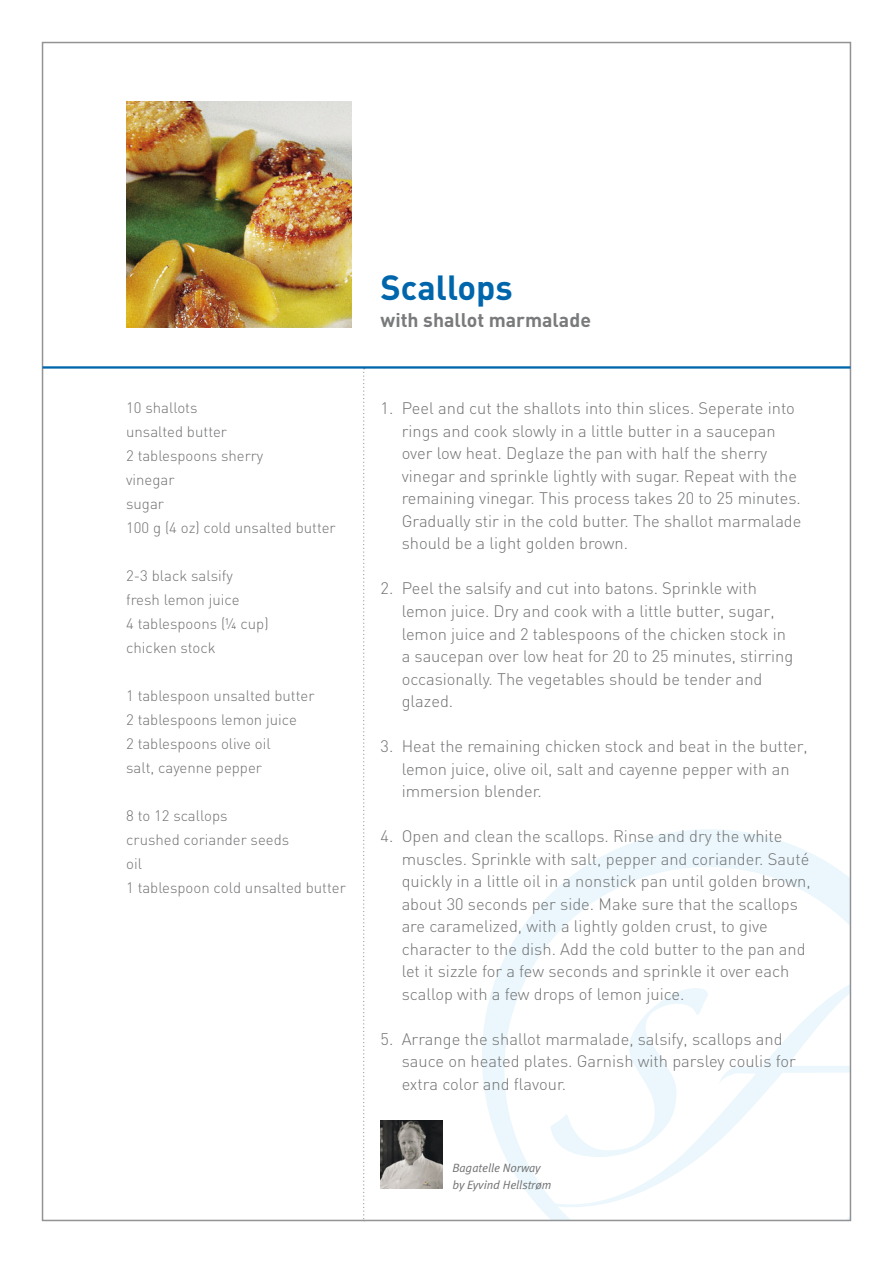
<style>
.page{position:relative;width:893px;height:1263px;background:#fff}
.page>*{position:absolute;margin:0;border:0;box-sizing:border-box;transform-origin:0 0}
.t1{font:700 34.5px "DIN";color:#0066ac}
.t2{font:700 19.5px "DIN";color:#797a7c}
.t3{font:300 16.5px/22.5px "DIN";color:#707173}
.t4{font:300 15px/24px "DIN";color:#707173}
.t5{font:italic 12px/16.5px "Meta Normal LF";color:#707173}
</style>
<div class="page">
<svg style="left:482px;top:829px;width:366px;height:389px"></svg>
<svg style="left:363px;top:369px;width:2px;height:852px"></svg>
<hr style="left:43px;top:366px;width:807px;height:3px;background:#0066ac">
<img style="left:126px;top:102px;width:225px;height:225px">
<img style="left:381px;top:1121px;width:61px;height:68px">
<p class="t4" style="left:126px;top:396px;width:211px">10 shallots<br>unsalted butter<br>2 tablespoons sherry<br>vinegar<br>sugar<br>100 g (4 oz) cold unsalted butter</p>
<p class="t4" style="left:126px;top:564px;width:144px">2-3 black salsify fresh lemon juice<br>4 tablespoons (¼ cup) chicken stock</p>
<p class="t4" style="left:126px;top:684px;width:190px">1 tablespoon unsalted butter<br>2 tablespoons lemon juice<br>2 tablespoons olive oil<br>salt, cayenne pepper</p>
<p class="t4" style="left:126px;top:804px;width:221px">8 to 12 scallops<br>crushed coriander seeds<br>oil<br>1 tablespoon cold unsalted butter</p>
<h1 class="t1" style="left:381px;top:265px;width:134px">Scallops</h1>
<p class="t2" style="left:381px;top:307px;width:212px">with shallot marmalade</p>
<p class="t3" style="left:402px;top:397px;width:401px;text-indent:-21px">1. Peel and cut the shallots into thin slices. Seperate into rings and cook slowly in a little butter in a saucepan over low heat. Deglaze the pan with half the sherry vinegar and sprinkle lightly with sugar. Repeat with the remaining vinegar. This process takes 20 to 25 minutes.<br>Gradually stir in the cold butter. The shallot marmalade should be a light golden brown.</p>
<p class="t3" style="left:402px;top:577px;width:393px;text-indent:-21px">2. Peel the salsify and cut into batons. Sprinkle with lemon juice. Dry and cook with a little butter, sugar, lemon juice and 2 tablespoons of the chicken stock in a saucepan over low heat for 20 to 25 minutes, stirring occasionally. The vegetables should be tender and glazed.</p>
<p class="t3" style="left:402px;top:735px;width:408px;text-indent:-21px">3. Heat the remaining chicken stock and beat in the butter, lemon juice, olive oil, salt and cayenne pepper with an immersion blender.</p>
<p class="t3" style="left:402px;top:825px;width:411px;text-indent:-21px">4. Open and clean the scallops. Rinse and dry the white muscles. Sprinkle with salt, pepper and coriander. Sauté quickly in a little oil in a nonstick pan until golden brown, about 30 seconds per side. Make sure that the scallops are caramelized, with a lightly golden crust, to give character to the dish. Add the cold butter to the pan and let it sizzle for a few seconds and sprinkle it over each scallop with a few drops of lemon juice.</p>
<p class="t3" style="left:402px;top:1027px;width:396px;text-indent:-21px">5. Arrange the shallot marmalade, salsify, scallops and sauce on heated plates. Garnish with parsley coulis for extra color and flavour.</p>
<p class="t5" style="left:452px;top:1160px;width:101px">Bagatelle Norway by Eyvind Hellstrøm</p>
</div>
